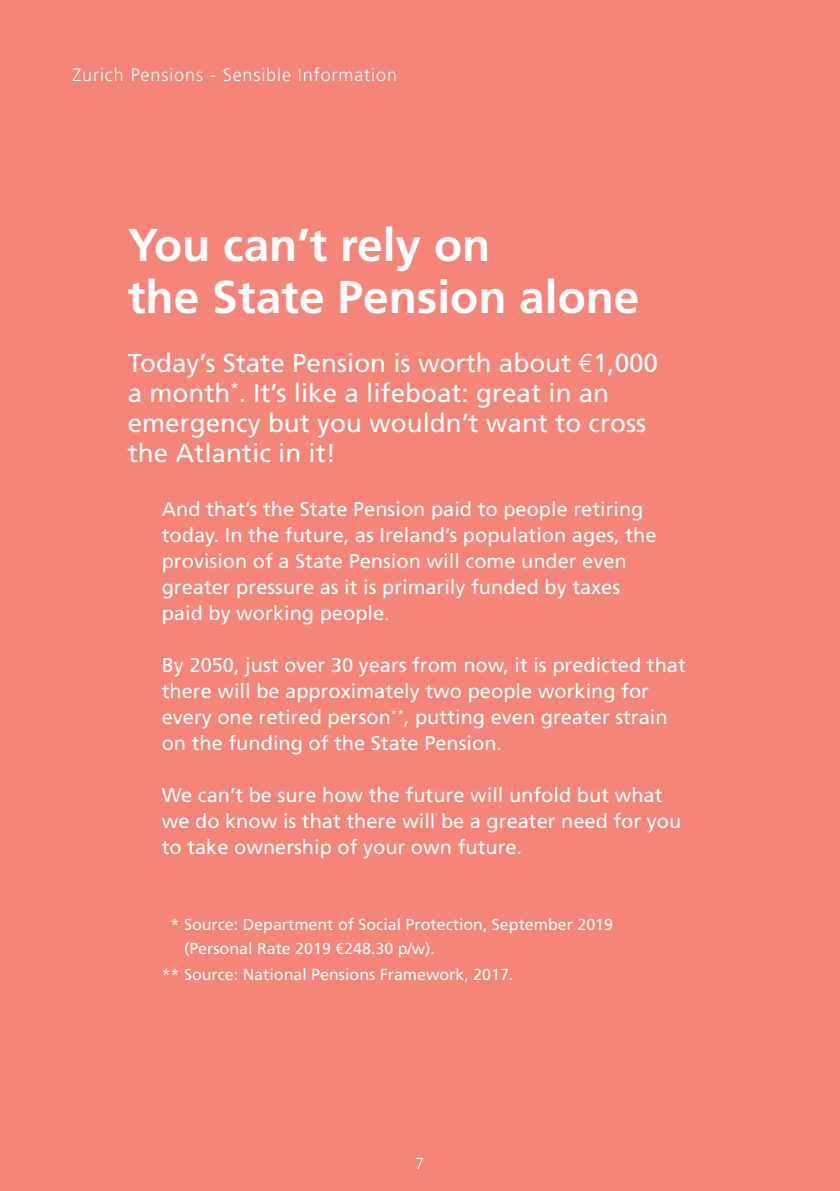
<style>
.page{position:relative;width:840px;height:1191px;background:#fff}
.page>*{position:absolute;margin:0;border:0;box-sizing:border-box;transform-origin:0 0}
.t1{font:700 46px/52px "Frutiger";color:#fff}
.t2{font:26px/30px "Frutiger";color:#fff}
.t3{font:20px/26px "Frutiger";color:#fff}
.t4{font:300 18px "Frutiger";letter-spacing:.05em;color:#fff}
.t5{font:16px/24px "Frutiger";color:#fff}
.t6{font:300 16px "Frutiger";color:#fff}
.s1{font-weight:300}
</style>
<div class="page">
<div style="left:0;top:0;width:839px;height:1191px;background:#f48578"></div>
<hr style="left:839px;top:0;width:1px;height:1191px;background:#97c1e3">
<p class="t4" style="left:72px;top:64px;width:326px">Zurich Pensions - Sensible Information</p>
<h1 class="t1" style="left:128px;top:220px;width:513px">You can’t rely on<br>the State Pension alone</h1>
<h2 class="t2" style="left:128px;top:348px;width:531px">Today’s State Pension is worth about <span class="s1">€</span>1,000 a month<sup>*</sup>. It’s like a lifeboat: great in an emergency but you wouldn’t want to cross the Atlantic in it!</h2>
<p class="t3" style="left:162px;top:496px;width:496px">And that’s the State Pension paid to people retiring today. In the future, as Ireland’s population ages, the provision of a State Pension will come under even greater pressure as it is primarily funded by taxes paid by working people.</p>
<p class="t3" style="left:162px;top:652px;width:525px">By 2050, just over 30 years from now, it is predicted that there will be approximately two people working for every one retired person<sup>**</sup>, putting even greater strain on the funding of the State Pension.</p>
<p class="t3" style="left:162px;top:782px;width:521px">We can’t be sure how the future will unfold but what we do know is that there will be a greater need for you to take ownership of your own future.</p>
<p class="t5" style="left:184px;top:912px;width:430px;text-indent:-13px">* Source: Department of Social Protection, September 2019 (Personal Rate 2019 €248.30 p/w).</p>
<p class="t5" style="left:162px;top:962px;width:353px">** Source: National Pensions Framework, 2017.</p>
<p class="t6" style="left:415px;top:1154px;width:10px">7</p>
</div>
